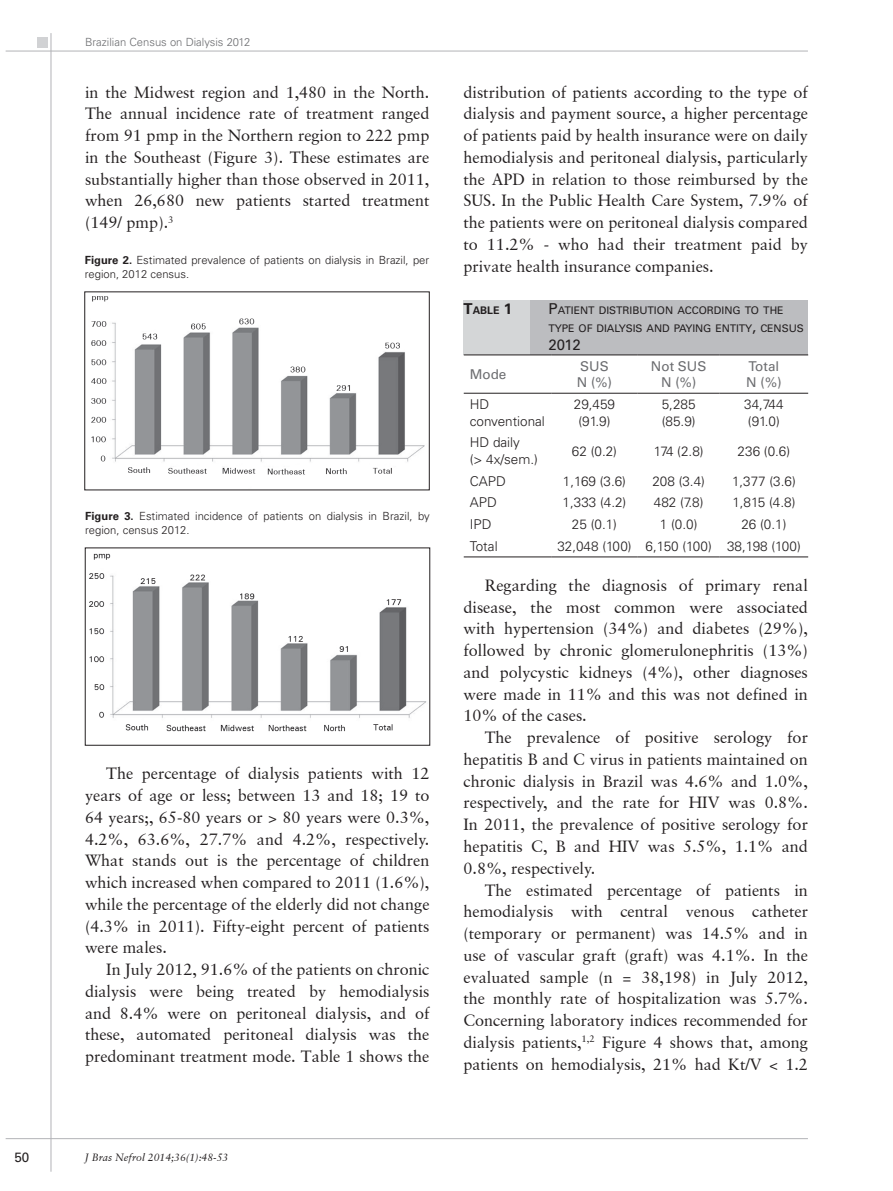
<style>
.page{position:relative;width:893px;height:1191px;background:#fff}
.page>*{position:absolute;margin:0;border:0;box-sizing:border-box;transform-origin:0 0}
.Texto{font:16.2px/21.8px "Garamond Retrospective S Si";color:#231f20;text-align:justify}
.Tabela_Titulo{font:15px "Univers LT Std";color:#231f20}
.Tabela_o_restante{font:300 13.5px/16.5px "Univers LT Std";color:#231f20}
.Tabela_1º_Linha{font:13.5px/16.5px "Univers LT Std";color:#6c6d70}
.t1{font:13.5px "Univers LT Std";color:#231f20}
.Legenda{font:300 11.25px/14.2px "Univers LT Std";color:#231f20}
.t2{font:300 11.25px "Univers LT Std";color:#6c6d70}
.Tabela_Titulo-2{font:10.5px/18px "Univers LT Std";letter-spacing:-.005em;color:#231f20}
.t3{font:italic 10.5px "Garamond Retrospective S Si";color:#231f20}
.Tabela_Titulo-3{font:700 10.5px "Univers LT Std";color:#231f20}
.s1{font-weight:700}
.s2{font-size:15px}
.s3{font-weight:400;font-size:15px}
</style>
<div class="page">
<div style="left:37px;top:37px;width:11px;height:11px;background:#d1d2d4"></div>
<hr style="left:6px;top:51px;width:802px;height:1px;background:#b2b3b7">
<hr style="left:51px;top:33px;width:1px;height:1138px;background:#b2b3b7">
<hr style="left:6px;top:1138px;width:802px;height:1px;background:#b2b3b7">
<img style="left:91px;top:296px;width:334px;height:179px">
<img style="left:89px;top:553px;width:338px;height:179px">
<div style="left:463px;top:300px;width:345px;height:55px;background:#bcbdc0"></div>
<div style="left:463px;top:300px;width:67px;height:55px;background:#d4d6d7"></div>
<hr style="left:464px;top:355px;width:87px;height:1px;background:#231f20">
<hr style="left:551px;top:355px;width:87px;height:1px;background:#231f20">
<hr style="left:638px;top:355px;width:82px;height:1px;background:#231f20">
<hr style="left:720px;top:355px;width:88px;height:1px;background:#231f20">
<hr style="left:464px;top:393px;width:87px;height:1px;background:#231f20">
<hr style="left:551px;top:393px;width:87px;height:1px;background:#231f20">
<hr style="left:638px;top:393px;width:82px;height:1px;background:#231f20">
<hr style="left:720px;top:393px;width:88px;height:1px;background:#231f20">
<hr style="left:464px;top:556px;width:87px;height:1px;background:#231f20">
<hr style="left:551px;top:556px;width:87px;height:1px;background:#231f20">
<hr style="left:638px;top:556px;width:82px;height:1px;background:#231f20">
<hr style="left:720px;top:556px;width:88px;height:1px;background:#231f20">
<p class="t1" style="left:14px;top:1149px;width:17px">50</p>
<p class="t2" style="left:85px;top:36px;width:167px">Brazilian Census on Dialysis 2012</p>
<p class="Texto" style="left:85px;top:81px;width:346px">in the Midwest region and 1,480 in the North.<br>The annual incidence rate of treatment ranged from 91 pmp in the Northern region to 222 pmp in the Southeast (Figure 3). These estimates are substantially higher than those observed in 2011, when 26,680 new patients started treatment (149/ pmp).<sup>3</sup></p>
<p class="Legenda" style="left:85px;top:253px;width:346px"><span class="s1">Figure 2.</span> Estimated prevalence of patients on dialysis in Brazil, per region, 2012 census.</p>
<p class="Legenda" style="left:85px;top:508px;width:346px"><span class="s1">Figure 3.</span> Estimated incidence of patients on dialysis in Brazil, by region, census 2012.</p>
<p class="Texto" style="left:85px;top:762px;width:346px;text-indent:21px">The percentage of dialysis patients with 12 years of age or less; between 13 and 18; 19 to 64 years;, 65-80 years or &gt; 80 years were 0.3%, 4.2%, 63.6%, 27.7% and 4.2%, respectively.<br>What stands out is the percentage of children which increased when compared to 2011 (1.6%), while the percentage of the elderly did not change (4.3% in 2011). Fifty-eight percent of patients were males.</p>
<p class="Texto" style="left:85px;top:958px;width:346px;text-indent:21px">In July 2012, 91.6% of the patients on chronic dialysis were being treated by hemodialysis and 8.4% were on peritoneal dialysis, and of these, automated peritoneal dialysis was the predominant treatment mode. Table 1 shows the</p>
<p class="t3" style="left:85px;top:1151px;width:145px">J Bras Nefrol 2014;36(1):48-53</p>
<p class="Texto" style="left:463px;top:81px;width:346px">distribution of patients according to the type of dialysis and payment source, a higher percentage of patients paid by health insurance were on daily hemodialysis and peritoneal dialysis, particularly the APD in relation to those reimbursed by the SUS. In the Public Health Care System, 7.9% of the patients were on peritoneal dialysis compared to 11.2% - who had their treatment paid by private health insurance companies.</p>
<p class="Tabela_Titulo-3" style="left:463px;top:304px;width:73px"><span class="s2">T</span>able <span class="s2">1</span> <span class="s3">P</span></p>
<p class="Tabela_Titulo-2" style="left:549px;top:301px;width:257px;text-indent:9px">ATIENT DISTRIBUTION ACCORDING TO THE<br>TYPE OF DIALYSIS AN D PAYIN G ENTITY<span class="s2">,</span> CEN SUS</p>
<p class="Tabela_Titulo" style="left:548px;top:336px;width:34px">2012</p>
<p class="Tabela_1º_Linha" style="left:470px;top:366px;width:38px">Mode</p>
<p class="Tabela_1º_Linha" style="left:577px;top:358px;width:37px">SUS<br>N (%)</p>
<p class="Tabela_1º_Linha" style="left:651px;top:358px;width:57px;text-align:center">Not SUS<br>N (%)</p>
<p class="Tabela_1º_Linha" style="left:746px;top:358px;width:37px">Total<br>N (%)</p>
<p class="Tabela_o_restante" style="left:470px;top:396px;width:77px">HD conventional</p>
<p class="Tabela_o_restante" style="left:574px;top:396px;width:43px;text-align:center">29,459 (91.9)</p>
<p class="Tabela_o_restante" style="left:662px;top:396px;width:35px">5,285 (85.9)</p>
<p class="Tabela_o_restante" style="left:744px;top:396px;width:41px">34,744 (91.0)</p>
<p class="Tabela_o_restante" style="left:470px;top:434px;width:70px">HD daily<br>(&gt; 4x/sem.)</p>
<p class="Tabela_o_restante" style="left:572px;top:442px;width:47px">62 (0.2)</p>
<p class="Tabela_o_restante" style="left:654px;top:442px;width:51px">174 (2.8)</p>
<p class="Tabela_o_restante" style="left:738px;top:442px;width:54px">236 (0.6)</p>
<p class="Tabela_o_restante" style="left:470px;top:472px;width:38px">CAPD</p>
<p class="Tabela_o_restante" style="left:563px;top:472px;width:65px">1,169 (3.6)</p>
<p class="Tabela_o_restante" style="left:652px;top:472px;width:54px">208 (3.4)</p>
<p class="Tabela_o_restante" style="left:732px;top:472px;width:65px">1,377 (3.6)</p>
<p class="Tabela_o_restante" style="left:470px;top:494px;width:28px">APD</p>
<p class="Tabela_o_restante" style="left:563px;top:494px;width:65px">1,333 (4.2)</p>
<p class="Tabela_o_restante" style="left:654px;top:494px;width:51px">482 (7.8)</p>
<p class="Tabela_o_restante" style="left:732px;top:494px;width:65px">1,815 (4.8)</p>
<p class="Tabela_o_restante" style="left:470px;top:516px;width:23px">IPD</p>
<p class="Tabela_o_restante" style="left:572px;top:516px;width:47px">25 (0.1)</p>
<p class="Tabela_o_restante" style="left:660px;top:516px;width:39px">1 (0.0)</p>
<p class="Tabela_o_restante" style="left:741px;top:516px;width:47px">26 (0.1)</p>
<p class="Tabela_o_restante" style="left:470px;top:538px;width:29px">Total</p>
<p class="Tabela_o_restante" style="left:557px;top:538px;width:76px">32,048 (100)</p>
<p class="Tabela_o_restante" style="left:646px;top:538px;width:68px">6,150 (100)</p>
<p class="Tabela_o_restante" style="left:727px;top:538px;width:75px">38,198 (100)</p>
<p class="Texto" style="left:463px;top:574px;width:346px;text-indent:21px">Regarding the diagnosis of primary renal disease, the most common were associated with hypertension (34%) and diabetes (29%), followed by chronic glomerulonephritis (13%) and polycystic kidneys (4%), other diagnoses were made in 11% and this was not defined in 10% of the cases.</p>
<p class="Texto" style="left:463px;top:726px;width:346px;text-indent:21px">The prevalence of positive serology for hepatitis B and C virus in patients maintained on chronic dialysis in Brazil was 4.6% and 1.0%, respectively, and the rate for HIV was 0.8%.<br>In 2011, the prevalence of positive serology for hepatitis C, B and HIV was 5.5%, 1.1% and 0.8%, respectively.</p>
<p class="Texto" style="left:463px;top:878px;width:346px;text-indent:21px">The estimated percentage of patients in hemodialysis with central venous catheter (temporary or permanent) was 14.5% and in use of vascular graft (graft) was 4.1%. In the evaluated sample (n = 38,198) in July 2012, the monthly rate of hospitalization was 5.7%.<br>Concerning laboratory indices recommended for dialysis patients,<sup>1,2</sup> Figure 4 shows that, among patients on hemodialysis, 21% had Kt/V &lt; 1.2</p>
</div>
